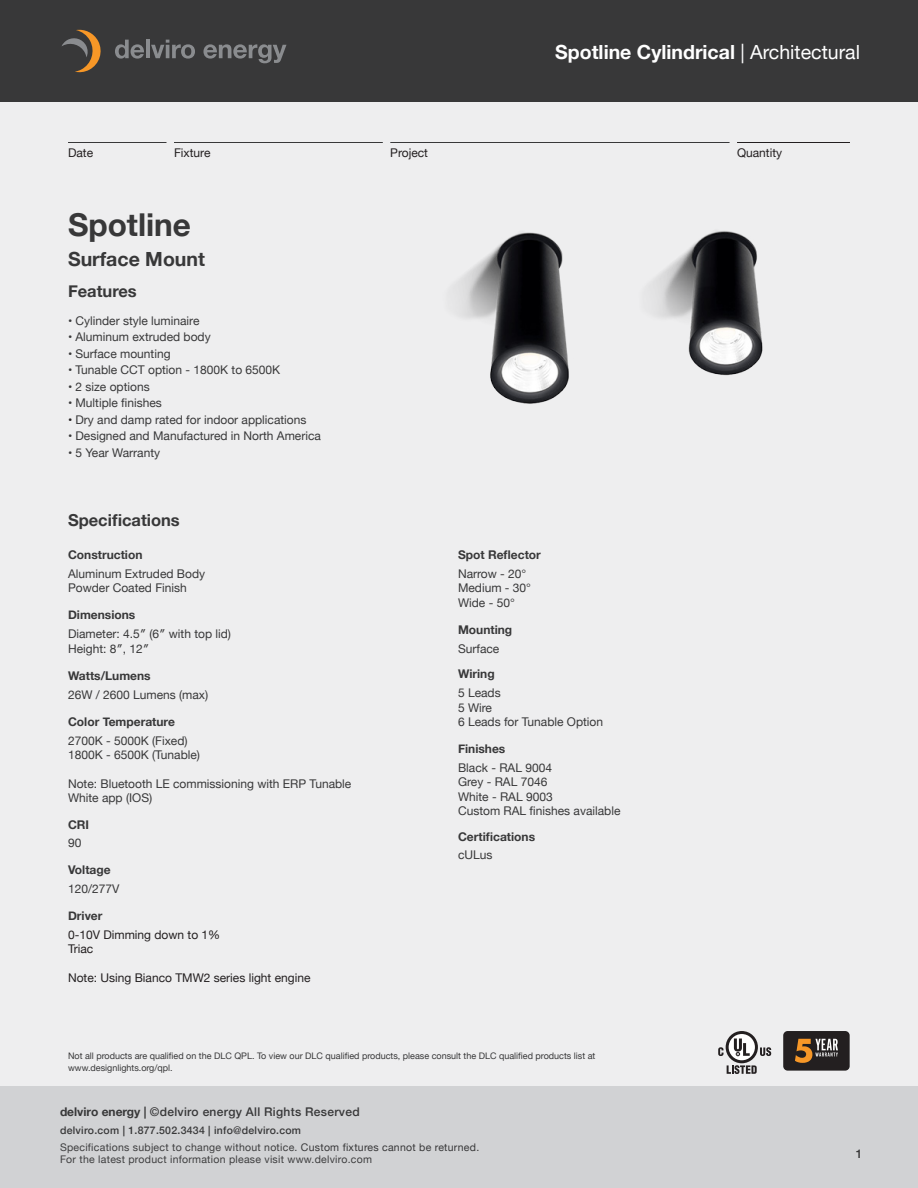
<style>
.page{position:relative;width:918px;height:1188px;background:#fff}
.page>*{position:absolute;margin:0;border:0;box-sizing:border-box;transform-origin:0 0}
.t1{font:700 31.5px "Helvetica Neue";color:#383839}
.t2{font:700 19.5px "Helvetica Neue";color:#fff}
.t3{font:700 19.5px "Helvetica Neue";color:#383839}
.t4{font:700 16.5px "Helvetica Neue";color:#383839}
.t5{font:12px "Helvetica Neue";color:#383839}
.t6{font:700 12px "Helvetica Neue";color:#383839}
.t7{font:12px "Helvetica Neue";color:#231f20}
.t8{font:500 12px "Helvetica Neue";letter-spacing:.025em;color:#383839}
.t9{font:500 10.5px/16.2px "Helvetica Neue";letter-spacing:.025em;color:#383839}
.t10{font:10.5px "Helvetica Neue";letter-spacing:.025em;color:#3e3e3f}
.t11{font:9px/12px "Helvetica Neue";color:#383839}
.s1{font-weight:400}
.s2{color:#231f20}
.s3{font-weight:700}
.s4{font-weight:400;color:#3e3e3f}
</style>
<div class="page">
<div style="left:0;top:56px;width:918px;height:1076px;background:#eeeeef"></div>
<hr style="left:68px;top:142px;width:99px;height:1px;background:#383839">
<hr style="left:174px;top:142px;width:209px;height:1px;background:#383839">
<hr style="left:390px;top:142px;width:340px;height:1px;background:#383839">
<hr style="left:737px;top:142px;width:113px;height:1px;background:#231f20">
<svg style="left:727px;top:1065px;width:30px;height:9px"></svg>
<svg style="left:760px;top:1047px;width:11px;height:9px"></svg>
<svg style="left:726px;top:1031px;width:32px;height:32px"></svg>
<svg style="left:729px;top:1034px;width:26px;height:26px"></svg>
<svg style="left:734px;top:1039px;width:16px;height:17px"></svg>
<svg style="left:718px;top:1047px;width:6px;height:9px"></svg>
<div style="left:783px;top:1031px;width:67px;height:40px;background:#231f20;border-radius:4px"></div>
<svg style="left:795px;top:1039px;width:43px;height:24px"></svg>
<div style="left:0;top:0;width:918px;height:102px;background:#383839"></div>
<svg style="left:62px;top:29px;width:39px;height:44px"></svg>
<svg style="left:115px;top:40px;width:29px;height:19px"></svg>
<hr style="left:146px;top:40px;width:4px;height:18px;background:#8a8c8f">
<svg style="left:151px;top:40px;width:44px;height:19px"></svg>
<svg style="left:203px;top:44px;width:83px;height:19px"></svg>
<div style="left:0;top:1086px;width:918px;height:102px;background:#d1d2d4"></div>
<img style="left:453px;top:231px;width:310px;height:173px">
<h2 class="t2" style="left:555px;top:37px;width:306px">Spotline Cylindrical <span class="s1">| Architectural</span></h2>
<p class="t7" style="left:68px;top:144px;width:27px">Date</p>
<p class="t7" style="left:174px;top:144px;width:38px">Fixture</p>
<p class="t7" style="left:390px;top:144px;width:39px">Project</p>
<p class="t7" style="left:737px;top:144px;width:47px">Quantity</p>
<p class="t1" style="left:68px;top:200px;width:125px">Spotline</p>
<p class="t3" style="left:68px;top:244px;width:138px">Surface Mount</p>
<p class="t4" style="left:68px;top:278px;width:70px">Features</p>
<p class="t5" style="left:68px;top:312px;width:133px">• Cylinder style luminaire</p>
<p class="t5" style="left:68px;top:329px;width:144px">• Aluminum extruded body</p>
<p class="t5" style="left:68px;top:345px;width:104px">• Surface mounting</p>
<p class="t5" style="left:68px;top:362px;width:214px">• Tunable CCT option - 1800K to 6500K</p>
<p class="t5" style="left:68px;top:378px;width:83px">• 2 size options</p>
<p class="t5" style="left:68px;top:395px;width:95px">• Multiple finishes</p>
<p class="t5" style="left:68px;top:411px;width:240px"><span class="s2">•</span> Dry and damp rated for indoor applications</p>
<p class="t5" style="left:68px;top:427px;width:254px">• Designed and Manufactured in North America</p>
<p class="t5" style="left:68px;top:444px;width:94px">• 5 Year Warranty</p>
<p class="t4" style="left:68px;top:507px;width:113px">Specifications</p>
<p class="t6" style="left:68px;top:546px;width:76px">Construction</p>
<p class="t5" style="left:68px;top:565px;width:139px">Aluminum Extruded Body</p>
<p class="t5" style="left:68px;top:580px;width:120px">Powder Coated Finish</p>
<p class="t6" style="left:68px;top:606px;width:69px">Dimensions</p>
<p class="t5" style="left:68px;top:625px;width:165px">Diameter: 4.5″ (6″ with top lid)</p>
<p class="t5" style="left:68px;top:640px;width:83px">Height: 8″, 12″</p>
<p class="t6" style="left:68px;top:666px;width:84px">Watts/Lumens</p>
<p class="t5" style="left:68px;top:686px;width:142px">26W / 2600 Lumens (max)</p>
<p class="t6" style="left:68px;top:712px;width:108px">Color Temperature</p>
<p class="t5" style="left:68px;top:732px;width:121px">2700K - 5000K (Fixed)</p>
<p class="t5" style="left:68px;top:746px;width:134px">1800K - 6500K (Tunable)</p>
<p class="t5" style="left:68px;top:775px;width:285px">Note: Bluetooth LE commissioning with ERP Tunable</p>
<p class="t5" style="left:68px;top:789px;width:86px">White app (IOS)</p>
<p class="t6" style="left:68px;top:816px;width:23px">CRI</p>
<p class="t5" style="left:68px;top:834px;width:15px">90</p>
<p class="t6" style="left:68px;top:861px;width:44px">Voltage</p>
<p class="t5" style="left:68px;top:880px;width:53px">120/277V</p>
<p class="t6" style="left:68px;top:906px;width:36px">Driver</p>
<p class="t7" style="left:68px;top:926px;width:154px">0-10V Dimming down to 1%</p>
<p class="t7" style="left:68px;top:940px;width:27px">Triac</p>
<p class="t7" style="left:68px;top:969px;width:244px">Note: Using Bianco TMW2 series light engine</p>
<p class="t6" style="left:458px;top:546px;width:84px">Spot Reflector</p>
<p class="t5" style="left:458px;top:565px;width:70px">Narrow - 20°</p>
<p class="t5" style="left:458px;top:580px;width:75px">Medium - 30°</p>
<p class="t5" style="left:458px;top:594px;width:58px">Wide - 50°</p>
<p class="t6" style="left:458px;top:620px;width:56px">Mounting</p>
<p class="t5" style="left:458px;top:640px;width:43px">Surface</p>
<p class="t6" style="left:458px;top:665px;width:38px">Wiring</p>
<p class="t5" style="left:458px;top:684px;width:44px">5 Leads</p>
<p class="t5" style="left:458px;top:699px;width:36px">5 Wire</p>
<p class="t5" style="left:458px;top:713px;width:147px">6 Leads for Tunable Option</p>
<p class="t6" style="left:458px;top:739px;width:49px">Finishes</p>
<p class="t5" style="left:458px;top:759px;width:96px">Black - RAL 9004</p>
<p class="t5" style="left:458px;top:773px;width:91px">Grey - RAL 7046</p>
<p class="t5" style="left:458px;top:788px;width:96px">White - RAL 9003</p>
<p class="t5" style="left:458px;top:802px;width:164px">Custom RAL finishes available</p>
<p class="t6" style="left:458px;top:827px;width:79px">Certifications</p>
<p class="t5" style="left:458px;top:847px;width:36px">cULus</p>
<p class="t11" style="left:68px;top:1050px;width:529px">Not all products are qualified on the DLC QPL. To view our DLC qualified products, please consult the DLC qualified products list at www.designlights.org/qpl.</p>
<p class="t8" style="left:60px;top:1103px;width:301px"><span class="s3">delviro energy |</span> ©delviro energy All Rights Reserved</p>
<p class="t9" style="left:60px;top:1122px;width:421px">delviro.com | 1.877.502.3434 | info@delviro.com<br><span class="s4">Specifications subject to change without notice.</span> <span class="s1">Custom fixtures cannot be returned.</span></p>
<p class="t10" style="left:60px;top:1152px;width:314px">For the latest product information please visit www.delviro.com</p>
<p class="t8" style="left:856px;top:1144px;width:8px">1</p>
</div>
